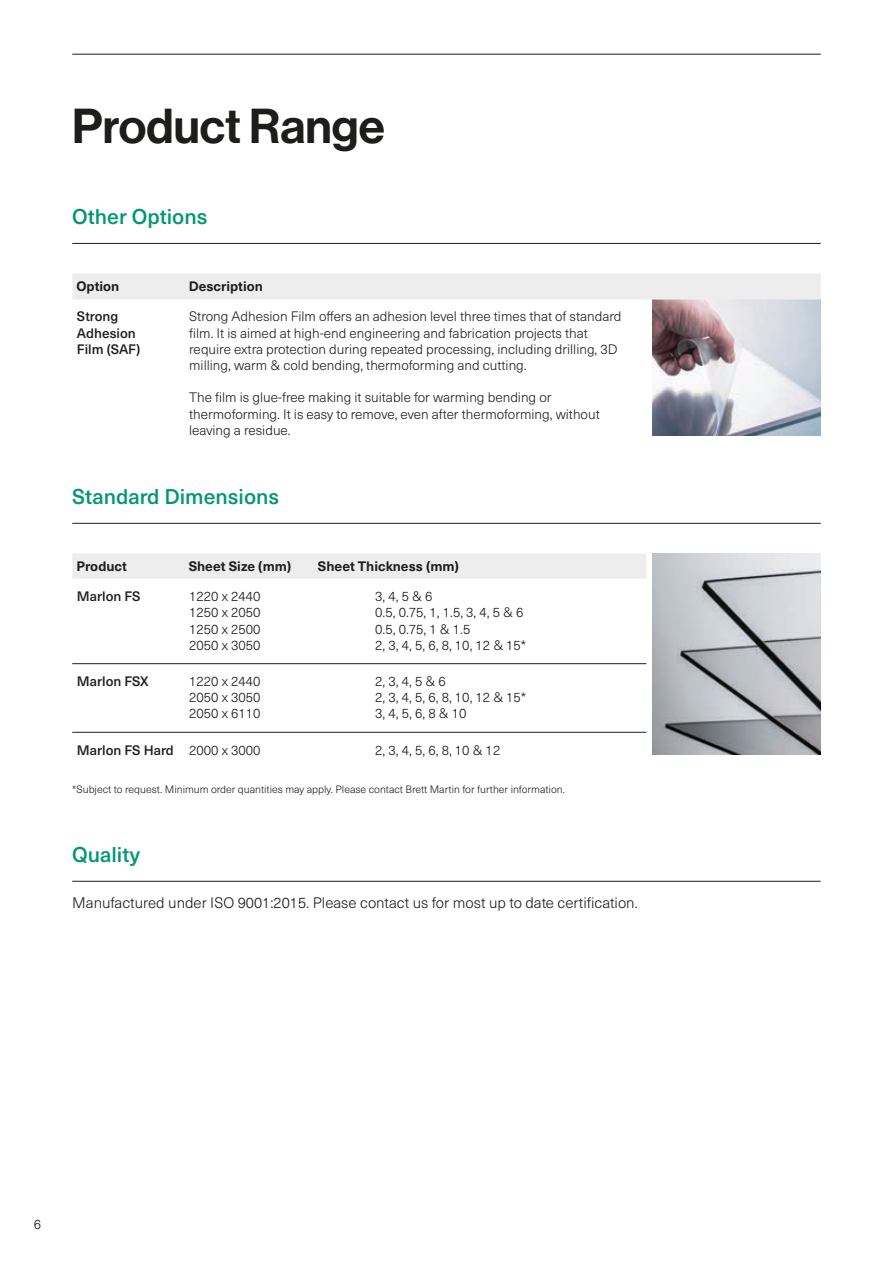
<style>
.page{position:relative;width:893px;height:1263px;background:#fff}
.page>*{position:absolute;margin:0;border:0;box-sizing:border-box;transform-origin:0 0}
.t1{font:48px "N Haas Grotesk DS Pro 65 Md";color:#1d1d1b}
.t2{font:500 21px "Neue Haas Unica W1 G";color:#009773}
.t3{font:300 15px "Neue Haas Unica W1 G";color:#1d1d1b}
.t4{font:300 13.5px/16.2px "Neue Haas Unica W1 G";color:#1d1d1b}
.t5{font:500 13.5px/16.2px "Neue Haas Unica W1 G";color:#1d1d1b}
.t6{font:700 13.5px "Neue Haas Unica W1 G";color:#1d1d1b}
.t7{font:300 10.5px "Neue Haas Unica W1 G";color:#1d1d1b}
.s1{font-weight:300}
</style>
<div class="page">
<img style="left:653px;top:300px;width:168px;height:135px">
<hr style="left:72px;top:243px;width:749px;height:1px;background:#1d1d1b">
<hr style="left:72px;top:523px;width:749px;height:1px;background:#1d1d1b">
<hr style="left:72px;top:732px;width:574px;height:1px;background:#1d1d1b">
<hr style="left:72px;top:663px;width:574px;height:1px;background:#1d1d1b">
<div style="left:72px;top:274px;width:749px;height:25px;background:#ededed"></div>
<div style="left:72px;top:554px;width:574px;height:24px;background:#ededed"></div>
<hr style="left:72px;top:881px;width:749px;height:1px;background:#1d1d1b">
<img style="left:653px;top:553px;width:168px;height:202px">
<hr style="left:72px;top:54px;width:749px;height:1px;background:#1d1d1b">
<h1 class="t1" style="left:72px;top:99px;width:314px">Product Range</h1>
<h2 class="t2" style="left:72px;top:201px;width:137px">Other Options</h2>
<p class="t6" style="left:77px;top:276px;width:44px">Option</p>
<p class="t6" style="left:189px;top:276px;width:76px">Description</p>
<p class="t5" style="left:77px;top:308px;width:65px">Strong<br>Adhesion<br>Film (SAF)</p>
<p class="t4" style="left:189px;top:308px;width:434px">Strong Adhesion Film offers an adhesion level three times that of standard film. It is aimed at high-end engineering and fabrication projects that require extra protection during repeated processing, including drilling, 3D milling, warm &amp; cold bending, thermoforming and cutting.</p>
<p class="t4" style="left:189px;top:389px;width:412px">The film is glue-free making it suitable for warming bending or thermoforming. It is easy to remove, even after thermoforming, without leaving a residue.</p>
<h2 class="t2" style="left:72px;top:481px;width:208px">Standard Dimensions</h2>
<p class="t6" style="left:77px;top:555px;width:52px">Product</p>
<p class="t6" style="left:189px;top:555px;width:104px">Sheet Size (mm)</p>
<p class="t6" style="left:318px;top:555px;width:143px">Sheet Thickness (mm)</p>
<p class="t4" style="left:375px;top:588px;width:153px">3, 4, 5 &amp; 6<br>0.5, 0.75, 1, 1.5, 3, 4, 5 &amp; 6<br>0.5, 0.75, 1 &amp; 1.5<br>2, 3, 4, 5, 6, 8, 10, 12 &amp; 15*</p>
<p class="t4" style="left:375px;top:672px;width:153px">2, 3, 4, 5 &amp; 6<br>2, 3, 4, 5, 6, 8, 10, 12 &amp; 15*<br>3, 4, 5, 6, 8 &amp; 10</p>
<p class="t4" style="left:375px;top:741px;width:127px">2, 3, 4, 5, 6, 8, 10 &amp; 12</p>
<p class="t5" style="left:77px;top:587px;width:65px">Marlon FS</p>
<p class="t4" style="left:189px;top:588px;width:73px;text-align:justify">1220 x 2440<br>1250 x 2050<br>1250 x 2500<br>2050 x 3050</p>
<p class="t5" style="left:77px;top:672px;width:73px">Marlon FSX</p>
<p class="t4" style="left:189px;top:672px;width:73px;text-align:justify">1220 x 2440<br>2050 x 3050<br>2050 x 6110</p>
<p class="t5" style="left:77px;top:741px;width:185px">Marlon FS Hard <span class="s1">2000 x 3000</span></p>
<p class="t7" style="left:72px;top:782px;width:494px">*Subject to request. Minimum order quantities may apply. Please contact Brett Martin for further information.</p>
<h2 class="t2" style="left:72px;top:838px;width:69px">Quality</h2>
<p class="t3" style="left:72px;top:892px;width:567px">Manufactured under ISO 9001:2015. Please contact us for most up to date certification.</p>
<p class="t4" style="left:34px;top:1215px;width:9px">6</p>
</div>
